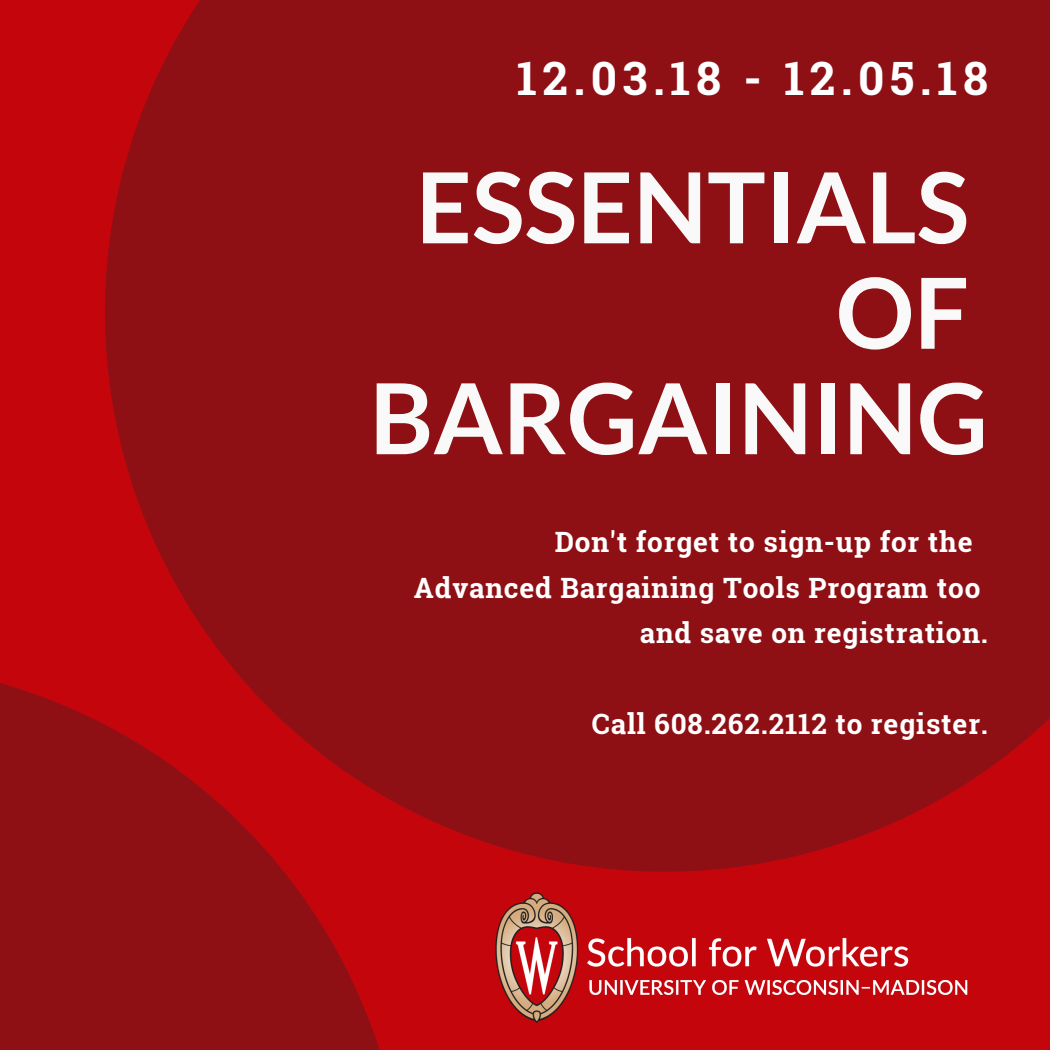
<style>
.page{position:relative;width:1050px;height:1050px;background:#c5050c}
.page>*{position:absolute;margin:0;border:0;box-sizing:border-box;transform-origin:0 0}
.t1{font:700 98px/105.5px "Lato";color:#f9f9f9;text-align:right}
.t2{font:700 46.02px "Roboto Slab";letter-spacing:.12em;color:#fff}
.t3{font:700 28px "Roboto Slab";letter-spacing:.03em;color:#fff}
</style>
<div class="page">
<div style="left:105px;top:0;width:945px;height:872px;background:#8e1015"></div>
<img style="left:495px;top:892px;width:473px;height:131px">
<svg style="left:0;top:662px;width:407px;height:388px;fill:#8e1015"></svg>
<h2 class="t2" style="left:517px;top:47px;width:473px">12.03.18 - 12.05.18</h2>
<h1 class="t1" style="left:370px;top:153px;width:620px">ESSENTIALS<br>OF<br>BARGAINING</h1>
<p class="t3" style="left:555px;top:523px;width:419px">Don't forget to sign-up for the</p>
<p class="t3" style="left:414px;top:568px;width:568px">Advanced Bargaining Tools Program too</p>
<p class="t3" style="left:640px;top:614px;width:350px">and save on registration.</p>
<p class="t3" style="left:592px;top:705px;width:398px">Call 608.262.2112 to register.</p>
</div>
